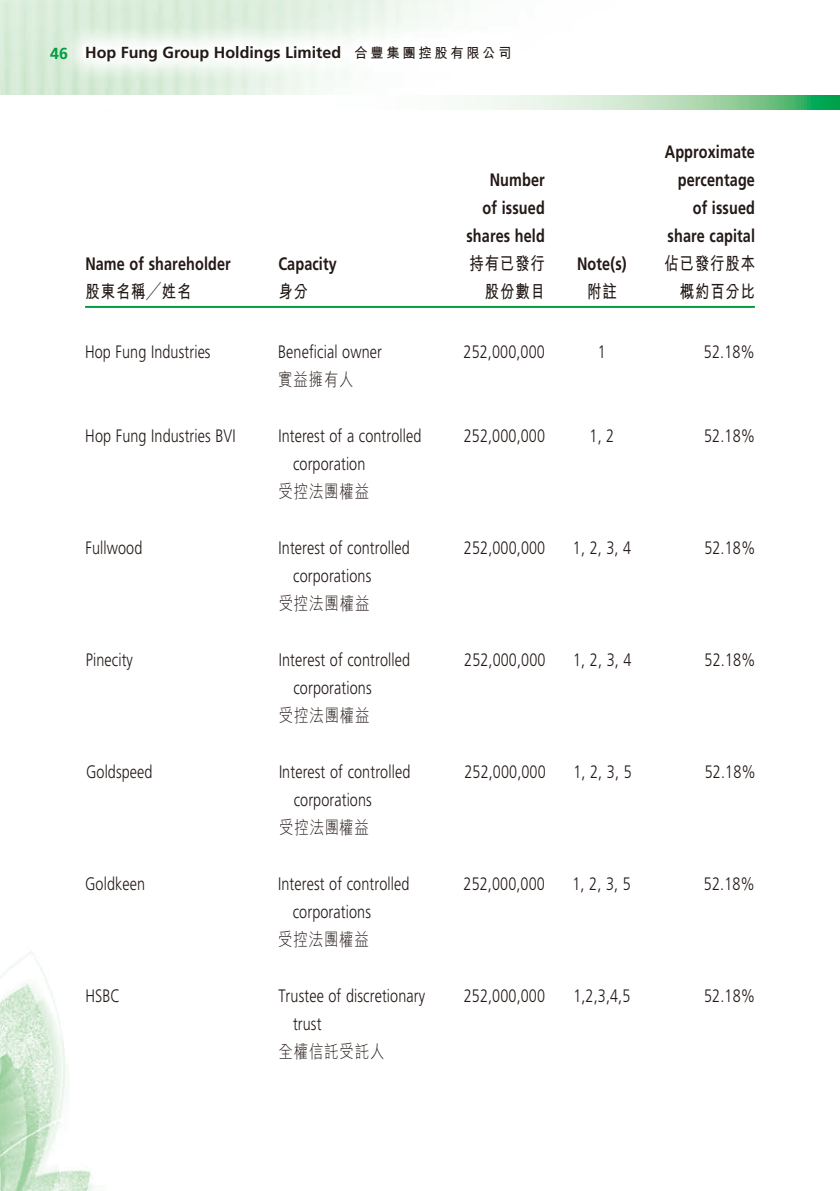
<style>
.page{position:relative;width:840px;height:1191px;background:#fff}
.page>*{position:absolute;margin:0;border:0;box-sizing:border-box;transform-origin:0 0}
.t1{font:300 18px "Frutiger LT Std";letter-spacing:.01em;color:#231916;scale:.8 1}
.t2{font:700 18px "Frutiger LT Std";letter-spacing:.01em;color:#231916;scale:.8 1}
.t3{font:300 18px "M Hei HK";letter-spacing:.06em;color:#231916;scale:.8 1}
.t4{font:700 18px "M Hei HK";letter-spacing:.06em;color:#231916;scale:.8 1}
.t5{font:700 16px "Frutiger LT Std";color:#231916}
.s1{color:#009d42}
.s2{font-family:"M Hei HK";font-size:14px}
</style>
<div class="page">
<img style="left:0;top:0;width:839px;height:1191px">
<svg style="left:0;top:95px;width:839px;height:14px"></svg>
<hr style="left:85px;top:306px;width:669px;height:2px;background:#009d42">
<p class="t5" style="left:50px;top:43px;width:462px"><span class="s1">46</span> Hop Fung Group Holdings Limited <span class="s2">合豐集團控股有限公司</span></p>
<p class="t2" style="left:664px;top:141px;width:114px">Approximate</p>
<p class="t2" style="left:489px;top:169px;width:70px">Number</p>
<p class="t2" style="left:677px;top:169px;width:98px">percentage</p>
<p class="t2" style="left:482px;top:197px;width:79px">of issued</p>
<p class="t2" style="left:692px;top:197px;width:79px">of issued</p>
<p class="t2" style="left:466px;top:225px;width:99px">shares held</p>
<p class="t2" style="left:667px;top:225px;width:111px">share capital</p>
<p class="t2" style="left:85px;top:253px;width:183px">Name of shareholder</p>
<p class="t2" style="left:278px;top:253px;width:75px">Capacity</p>
<p class="t4" style="left:469px;top:250px;width:96px">持有已發行</p>
<p class="t2" style="left:576px;top:253px;width:63px">Note(s)</p>
<p class="t4" style="left:664px;top:250px;width:115px">佔已發行股本</p>
<p class="t4" style="left:85px;top:278px;width:134px">股東名稱╱姓名</p>
<p class="t4" style="left:278px;top:278px;width:39px">身分</p>
<p class="t4" style="left:484px;top:278px;width:77px">股份數目</p>
<p class="t4" style="left:586px;top:278px;width:39px">附註</p>
<p class="t4" style="left:679px;top:278px;width:96px">概約百分比</p>
<p class="t1" style="left:85px;top:341px;width:158px">Hop Fung Industries</p>
<p class="t1" style="left:278px;top:341px;width:131px">Beneficial owner</p>
<p class="t1" style="left:463px;top:341px;width:103px">252,000,000</p>
<p class="t1" style="left:597px;top:341px;width:12px">1</p>
<p class="t1" style="left:703px;top:341px;width:65px">52.18%</p>
<p class="t3" style="left:278px;top:367px;width:96px">實益擁有人</p>
<p class="t1" style="left:85px;top:425px;width:189px">Hop Fung Industries BVI</p>
<p class="t1" style="left:278px;top:425px;width:180px">Interest of a controlled</p>
<p class="t1" style="left:463px;top:425px;width:103px">252,000,000</p>
<p class="t1" style="left:589px;top:425px;width:32px">1, 2</p>
<p class="t1" style="left:703px;top:425px;width:65px">52.18%</p>
<p class="t1" style="left:293px;top:453px;width:92px">corporation</p>
<p class="t3" style="left:278px;top:479px;width:115px">受控法團權益</p>
<p class="t1" style="left:85px;top:537px;width:73px">Fullwood</p>
<p class="t1" style="left:278px;top:537px;width:166px">Interest of controlled</p>
<p class="t1" style="left:463px;top:537px;width:103px">252,000,000</p>
<p class="t1" style="left:572px;top:537px;width:74px">1, 2, 3, 4</p>
<p class="t1" style="left:704px;top:537px;width:65px">52.18%</p>
<p class="t1" style="left:293px;top:565px;width:99px">corporations</p>
<p class="t3" style="left:278px;top:591px;width:115px">受控法團權益</p>
<p class="t1" style="left:86px;top:649px;width:60px">Pinecity</p>
<p class="t1" style="left:278px;top:649px;width:166px">Interest of controlled</p>
<p class="t1" style="left:464px;top:649px;width:103px">252,000,000</p>
<p class="t1" style="left:573px;top:649px;width:74px">1, 2, 3, 4</p>
<p class="t1" style="left:704px;top:649px;width:65px">52.18%</p>
<p class="t1" style="left:293px;top:677px;width:99px">corporations</p>
<p class="t3" style="left:279px;top:703px;width:115px">受控法團權益</p>
<p class="t1" style="left:86px;top:761px;width:85px">Goldspeed</p>
<p class="t1" style="left:279px;top:761px;width:166px">Interest of controlled</p>
<p class="t1" style="left:464px;top:761px;width:103px">252,000,000</p>
<p class="t1" style="left:573px;top:761px;width:74px">1, 2, 3, 5</p>
<p class="t1" style="left:704px;top:761px;width:65px">52.18%</p>
<p class="t1" style="left:293px;top:789px;width:99px">corporations</p>
<p class="t3" style="left:279px;top:815px;width:113px">受控法團權益</p>
<p class="t1" style="left:85px;top:873px;width:77px">Goldkeen</p>
<p class="t1" style="left:278px;top:873px;width:166px">Interest of controlled</p>
<p class="t1" style="left:463px;top:873px;width:103px">252,000,000</p>
<p class="t1" style="left:572px;top:873px;width:74px">1, 2, 3, 5</p>
<p class="t1" style="left:703px;top:873px;width:65px">52.18%</p>
<p class="t1" style="left:292px;top:901px;width:99px">corporations</p>
<p class="t3" style="left:278px;top:927px;width:115px">受控法團權益</p>
<p class="t1" style="left:85px;top:985px;width:45px">HSBC</p>
<p class="t1" style="left:278px;top:985px;width:185px">Trustee of discretionary</p>
<p class="t1" style="left:463px;top:985px;width:103px">252,000,000</p>
<p class="t1" style="left:573px;top:985px;width:73px">1,2,3,4,5</p>
<p class="t1" style="left:703px;top:985px;width:65px">52.18%</p>
<p class="t1" style="left:293px;top:1013px;width:37px">trust</p>
<p class="t3" style="left:278px;top:1039px;width:134px">全權信託受託人</p>
</div>
